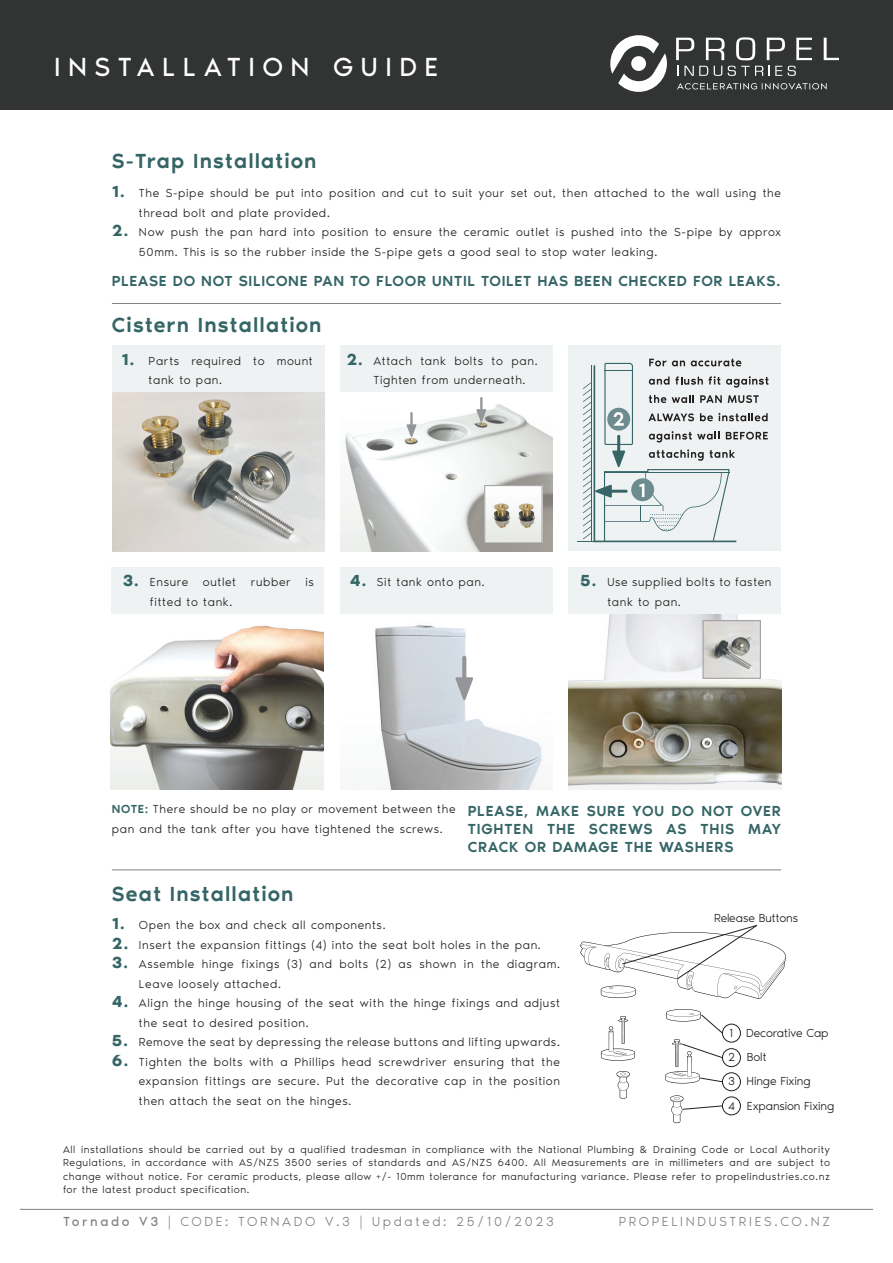
<style>
.page{position:relative;width:893px;height:1263px;background:#fff}
.page>*{position:absolute;margin:0;border:0;box-sizing:border-box;transform-origin:0 0}
.t1{font:27px "Noir Pro";letter-spacing:.28em;color:#fff}
.t2{font:500 21px "Noir Pro";letter-spacing:.06em;color:#356566}
.t3{font:500 15px/18px "Noir Pro";letter-spacing:.05em;color:#356566;text-align:justify}
.t4{font:300 13.5px "Noir Pro";letter-spacing:.2em;color:#818285}
.t5{font:300 12px/19.5px "Noir Pro";letter-spacing:.05em;color:#231f20}
.t6{font:300 12px "Noir Pro";letter-spacing:-.01em;color:#231f20}
.t7{font:300 10.5px/13.5px "Noir Pro";letter-spacing:.05em;color:#231f20;text-align:justify}
.s1{font-weight:600;font-size:16.5px;color:#356566}
.s2{font-weight:500;color:#356566}
.s3{font-weight:400}
</style>
<div class="page">
<div style="left:0;top:0;width:893px;height:109px;background:#323434"></div>
<svg style="left:678px;top:66px;width:30px;height:10px"></svg>
<svg style="left:714px;top:66px;width:8px;height:10px"></svg>
<svg style="left:728px;top:66px;width:35px;height:10px"></svg>
<svg style="left:769px;top:66px;width:13px;height:10px"></svg>
<svg style="left:788px;top:66px;width:8px;height:10px"></svg>
<svg style="left:677px;top:83px;width:150px;height:6px"></svg>
<svg style="left:676px;top:38px;width:18px;height:22px"></svg>
<svg style="left:706px;top:38px;width:19px;height:22px"></svg>
<svg style="left:736px;top:37px;width:19px;height:23px"></svg>
<svg style="left:767px;top:38px;width:18px;height:22px"></svg>
<svg style="left:796px;top:38px;width:16px;height:22px"></svg>
<svg style="left:824px;top:38px;width:15px;height:22px"></svg>
<svg style="left:610px;top:35px;width:57px;height:57px"></svg>
<hr style="left:20px;top:1209px;width:853px;height:1px;background:#818285">
<hr style="left:112px;top:869px;width:669px;height:1px;background:#818285">
<hr style="left:112px;top:303px;width:669px;height:1px;background:#818285">
<svg style="left:616px;top:1071px;width:14px;height:28px"></svg>
<svg style="left:601px;top:1016px;width:34px;height:45px"></svg>
<div style="left:722px;top:1024px;width:19px;height:18px;border:1px solid #231f20;border-radius:50%"></div>
<div style="left:722px;top:1048px;width:19px;height:19px;border:1px solid #231f20;border-radius:50%"></div>
<div style="left:722px;top:1072px;width:19px;height:19px;border:1px solid #231f20;border-radius:50%"></div>
<div style="left:722px;top:1097px;width:19px;height:18px;border:1px solid #231f20;border-radius:50%"></div>
<svg style="left:666px;top:1009px;width:57px;height:24px"></svg>
<svg style="left:665px;top:1039px;width:58px;height:44px"></svg>
<svg style="left:670px;top:1095px;width:53px;height:28px"></svg>
<svg style="left:580px;top:925px;width:206px;height:74px"></svg>
<div style="left:340px;top:345px;width:213px;height:206px;background:#eff2f3"></div>
<img style="left:340px;top:393px;width:213px;height:158px">
<div style="left:111px;top:567px;width:212px;height:206px;background:#eff2f3"></div>
<img style="left:111px;top:615px;width:212px;height:174px">
<div style="left:112px;top:345px;width:213px;height:206px;background:#eff2f3"></div>
<img style="left:112px;top:393px;width:213px;height:158px">
<img style="left:486px;top:487px;width:54px;height:54px">
<div style="left:484px;top:485px;width:58px;height:58px;border:1px solid #9a9a9a"></div>
<div style="left:340px;top:567px;width:213px;height:222px;background:#eff2f3"></div>
<img style="left:340px;top:615px;width:213px;height:174px">
<div style="left:568px;top:567px;width:213px;height:222px;background:#eff2f3"></div>
<img style="left:568px;top:615px;width:213px;height:171px">
<img style="left:705px;top:622px;width:54px;height:54px">
<div style="left:703px;top:620px;width:58px;height:58px;border:1px solid #9a9a9a"></div>
<svg style="left:406px;top:412px;width:11px;height:25px"></svg>
<svg style="left:455px;top:656px;width:18px;height:44px"></svg>
<svg style="left:476px;top:397px;width:10px;height:25px"></svg>
<div style="left:568px;top:345px;width:213px;height:206px;background:#eff2f3"></div>
<svg style="left:577px;top:359px;width:191px;height:183px"></svg>
<h1 class="t1" style="left:54px;top:46px;width:386px">INSTALLATION GUIDE</h1>
<h2 class="t2" style="left:112px;top:145px;width:206px">S-Trap Installation</h2>
<p class="t5" style="left:139px;top:183px;width:644px;text-indent:-27px"><span class="s1">1.</span> The S-pipe should be put into position and cut to suit your set out, then attached to the wall using the thread bolt and plate provided.</p>
<p class="t5" style="left:139px;top:222px;width:644px;text-indent:-27px"><span class="s1">2.</span> Now push the pan hard into position to ensure the ceramic outlet is pushed into the S-pipe by approx<br>50mm. This is so the rubber inside the S-pipe gets a good seal to stop water leaking.</p>
<p class="t3" style="left:112px;top:271px;width:670px">PLEASE DO NOT SILICONE PAN TO FLOOR UNTIL TOILET HAS BEEN CHECKED FOR LEAKS.</p>
<h2 class="t2" style="left:112px;top:309px;width:211px">Cistern Installation</h2>
<p class="t5" style="left:149px;top:350px;width:166px;text-indent:-27px"><span class="s1">1.</span> Parts required to mount tank to pan.</p>
<p class="t5" style="left:373px;top:350px;width:166px;text-indent:-27px"><span class="s1">2.</span> Attach tank bolts to pan.<br>Tighten from underneath.</p>
<p class="t5" style="left:150px;top:572px;width:166px;text-indent:-27px"><span class="s1">3.</span> Ensure outlet rubber is fitted to tank.</p>
<p class="t5" style="left:350px;top:572px;width:136px"><span class="s1">4.</span> Sit tank onto pan.</p>
<p class="t5" style="left:607px;top:572px;width:166px;text-indent:-27px"><span class="s1">5.</span> Use supplied bolts to fasten tank to pan.</p>
<p class="t5" style="left:112px;top:799px;width:345px"><span class="s2">NOTE:</span> There should be no play or movement between the pan and the tank after you have tightened the screws.</p>
<p class="t3" style="left:468px;top:800px;width:315px">PLEASE, MAKE SURE YOU DO NOT OVER TIGHTEN THE SCREWS AS THIS MAY CRACK OR DAMAGE THE WASHERS</p>
<h2 class="t2" style="left:112px;top:877px;width:183px">Seat Installation</h2>
<p class="t6" style="left:714px;top:909px;width:85px">Release Buttons</p>
<p class="t5" style="left:112px;top:915px;width:275px"><span class="s1">1.</span> Open the box and check all components.</p>
<p class="t5" style="left:112px;top:934px;width:430px"><span class="s1">2.</span> Insert the expansion fittings (4) into the seat bolt holes in the pan.</p>
<p class="t5" style="left:139px;top:954px;width:422px;text-indent:-27px"><span class="s1">3.</span> Assemble hinge fixings (3) and bolts (2) as shown in the diagram.<br>Leave loosely attached.</p>
<p class="t5" style="left:139px;top:993px;width:423px;text-indent:-27px"><span class="s1">4.</span> Align the hinge housing of the seat with the hinge fixings and adjust the seat to desired position.</p>
<p class="t5" style="left:112px;top:1032px;width:449px"><span class="s1">5.</span> Remove the seat by depressing the release buttons and lifting upwards.</p>
<p class="t5" style="left:139px;top:1051px;width:422px;text-align:justify;text-indent:-27px"><span class="s1">6.</span> Tighten the bolts with a Phillips head screwdriver ensuring that the expansion fittings are secure. Put the decorative cap in the position then attach the seat on the hinges.</p>
<p class="t7" style="left:63px;top:1142px;width:769px">All installations should be carried out by a qualified tradesman in compliance with the National Plumbing &amp; Draining Code or Local Authority Regulations, in accordance with AS/NZS 3500 series of standards and AS/NZS 6400. All Measurements are in millimeters and are subject to change without notice. For ceramic products, please allow +/- 10mm tolerance for manufacturing variance. Please refer to propelindustries.co.nz for the latest product specification.</p>
<p class="t6" style="left:729px;top:1024px;width:101px">1 Decorative Cap</p>
<p class="t5" style="left:728px;top:1047px;width:40px">2 Bolt</p>
<p class="t6" style="left:728px;top:1096px;width:108px">4 Expansion Fixing</p>
<p class="t6" style="left:728px;top:1072px;width:84px">3 Hinge Fixing</p>
<p class="t4" style="left:63px;top:1212px;width:492px"><span class="s3">Tornado V3</span> | CODE: TORNADO V.3 | Updated: 25/10/2023</p>
<p class="t4" style="left:619px;top:1212px;width:213px">PROPELINDUSTRIES.CO.NZ</p>
</div>
